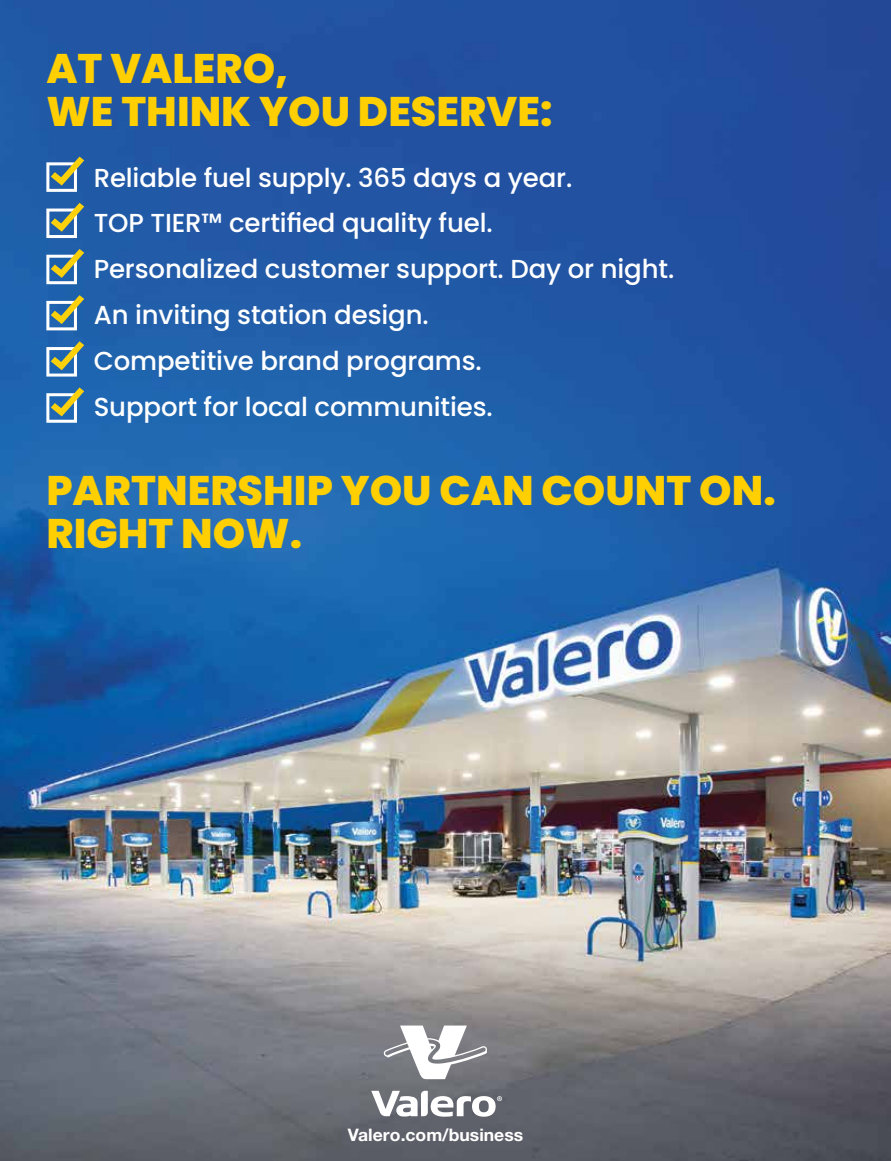
<style>
.page{position:relative;width:891px;height:1161px;background:#fff}
.page>*{position:absolute;margin:0;border:0;box-sizing:border-box;transform-origin:0 0}
.t1{font:800 41.25px/42.9px "Poppins";color:#ffcf01}
.t2{font:500 25.95px/45.9px "Poppins";letter-spacing:-.005em;color:#fff}
.t3{font:700 17.25px "Helvetica Neue LT Std";color:#fff}
</style>
<div class="page">
<img style="left:0;top:0;width:890px;height:1161px">
<svg style="left:46px;top:157px;width:38px;height:35px"></svg>
<svg style="left:46px;top:203px;width:38px;height:35px"></svg>
<svg style="left:46px;top:249px;width:38px;height:35px"></svg>
<svg style="left:46px;top:295px;width:38px;height:35px"></svg>
<svg style="left:46px;top:341px;width:38px;height:36px"></svg>
<svg style="left:46px;top:387px;width:38px;height:36px"></svg>
<svg style="left:384px;top:1026px;width:103px;height:53px"></svg>
<svg style="left:371px;top:1091px;width:131px;height:26px"></svg>
<h1 class="t1" style="left:46px;top:47px;width:508px">AT VALERO,<br>WE THINK YOU DESERVE:</h1>
<p class="t2" style="left:94px;top:155px;width:582px">Reliable fuel supply. 365 days a year.<br>TOP TIER™ certified quality fuel.<br>Personalized customer support. Day or night.<br>An inviting station design.<br>Competitive brand programs.<br>Support for local communities.</p>
<h1 class="t1" style="left:46px;top:469px;width:731px">PARTNERSHIP YOU CAN COUNT ON.<br>RIGHT NOW.</h1>
<p class="t3" style="left:348px;top:1124px;width:177px">Valero.com/business</p>
</div>
